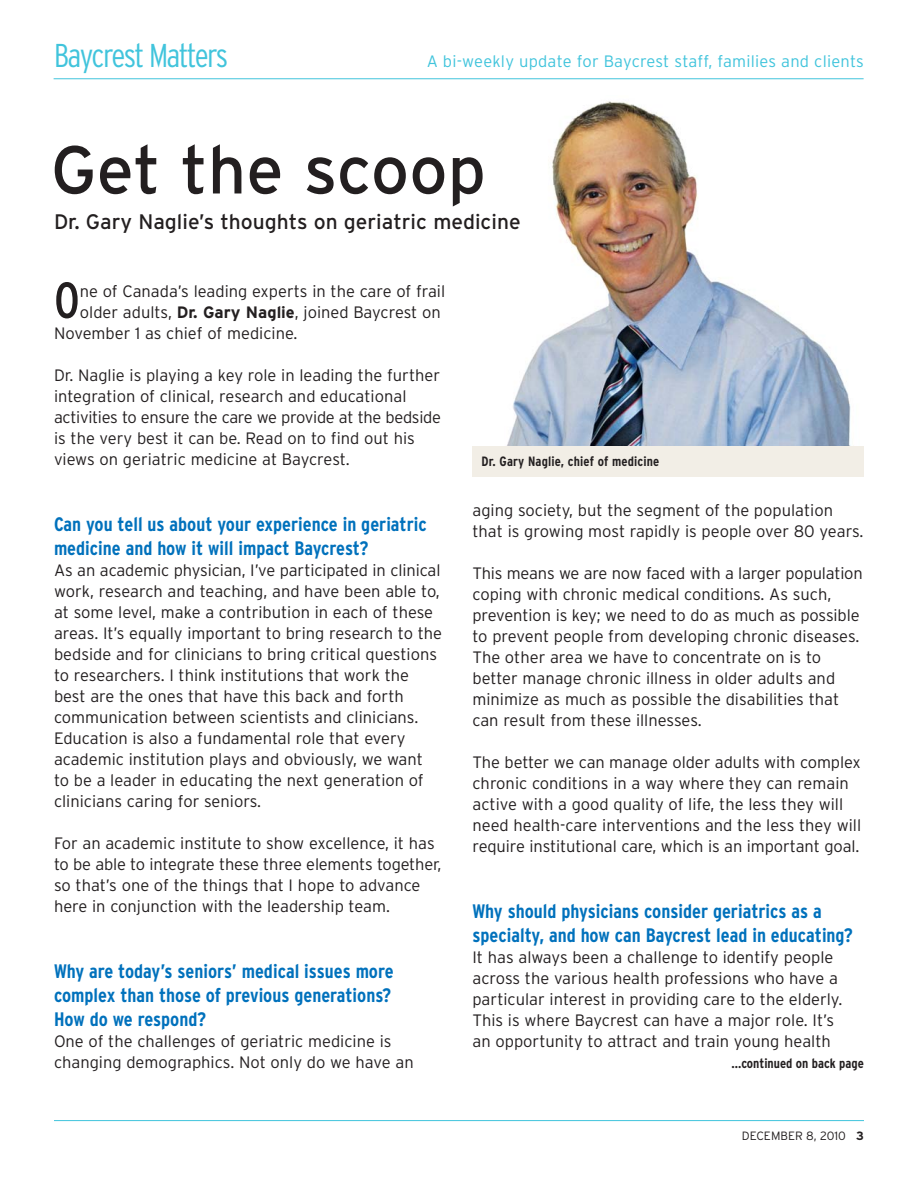
<style>
.page{position:relative;width:918px;height:1188px;background:#fff}
.page>*{position:absolute;margin:0;border:0;box-sizing:border-box;transform-origin:0 0}
.t1{font:67.5px "Interstate";color:#231f20}
.t2{font:condensed 50.55px "Interstate";color:#231f20}
.t3{font:300 condensed 33px "Interstate";letter-spacing:-.05em;color:#41c4dc}
.t4{font:21px "Interstate";color:#231f20}
.t5{font:700 condensed 19.5px/24px "Interstate";color:#0071bc}
.t6{font:300 16.5px/21px "Interstate";color:#231f20}
.t7{font:300 16.5px "Interstate";letter-spacing:.01em;color:#41c4dc}
.t8{font:700 condensed 13.5px "Interstate";letter-spacing:.01em;color:#231f20}
.t9{font:300 12px "Interstate";color:#231f20}
.s1{font-weight:700}
</style>
<div class="page">
<hr style="left:54px;top:1120px;width:810px;height:1px;background:#41c4dc">
<hr style="left:54px;top:78px;width:810px;height:1px;background:#41c4dc">
<img style="left:504px;top:101px;width:360px;height:346px">
<div style="left:472px;top:447px;width:392px;height:30px;background:#f2eee6"></div>
<h3 class="t3" style="left:54px;top:43px;width:176px">Baycrest Matters</h3>
<p class="t7" style="left:427px;top:55px;width:439px">A bi-weekly update for Baycrest staff, families and clients</p>
<h1 class="t1" style="left:51px;top:144px;width:437px">Get the scoop</h1>
<p class="t4" style="left:54px;top:214px;width:468px">Dr. Gary Naglie’s thoughts on geriatric medicine</p>
<h2 class="t2" style="left:54px;top:281px;width:27px">O</h2>
<p class="t6" style="left:80px;top:282px;width:367px">ne of Canada’s leading experts in the care of frail</p>
<p class="t6" style="left:80px;top:303px;width:362px">older adults, <span class="s1">Dr. Gary Naglie</span>, joined Baycrest on</p>
<p class="t6" style="left:54px;top:324px;width:245px">November 1 as chief of medicine.</p>
<p class="t6" style="left:54px;top:366px;width:388px">Dr. Naglie is playing a key role in leading the further integration of clinical, research and educational activities to ensure the care we provide at the bedside is the very best it can be. Read on to find out his views on geriatric medicine at Baycrest.</p>
<p class="t5" style="left:54px;top:514px;width:374px">Can you tell us about your experience in geriatric medicine and how it will impact Baycrest?</p>
<p class="t6" style="left:54px;top:561px;width:390px">As an academic physician, I’ve participated in clinical work, research and teaching, and have been able to, at some level, make a contribution in each of these areas. It’s equally important to bring research to the bedside and for clinicians to bring critical questions to researchers. I think institutions that work the best are the ones that have this back and forth communication between scientists and clinicians.<br>Education is also a fundamental role that every academic institution plays and obviously, we want to be a leader in educating the next generation of clinicians caring for seniors.</p>
<p class="t6" style="left:54px;top:834px;width:389px">For an academic institute to show excellence, it has to be able to integrate these three elements together, so that’s one of the things that I hope to advance here in conjunction with the leadership team.</p>
<p class="t5" style="left:54px;top:961px;width:341px">Why are today’s seniors’ medical issues more complex than those of previous generations?<br>How do we respond?</p>
<p class="t6" style="left:54px;top:1032px;width:361px">One of the challenges of geriatric medicine is changing demographics. Not only do we have an</p>
<p class="t8" style="left:482px;top:456px;width:179px">Dr. Gary Naglie, chief of medicine</p>
<p class="t6" style="left:472px;top:501px;width:393px">aging society, but the segment of the population that is growing most rapidly is people over 80 years.</p>
<p class="t6" style="left:472px;top:564px;width:392px">This means we are now faced with a larger population coping with chronic medical conditions. As such, prevention is key; we need to do as much as possible to prevent people from developing chronic diseases.<br>The other area we have to concentrate on is to better manage chronic illness in older adults and minimize as much as possible the disabilities that can result from these illnesses.</p>
<p class="t6" style="left:472px;top:753px;width:390px">The better we can manage older adults with complex chronic conditions in a way where they can remain active with a good quality of life, the less they will need health-care interventions and the less they will require institutional care, which is an important goal.</p>
<p class="t5" style="left:472px;top:900px;width:382px">Why should physicians consider geriatrics as a specialty, and how can Baycrest lead in educating?</p>
<p class="t6" style="left:472px;top:948px;width:371px">It has always been a challenge to identify people across the various health professions who have a particular interest in providing care to the elderly.<br>This is where Baycrest can have a major role. It’s an opportunity to attract and train young health</p>
<p class="t8" style="left:732px;top:1058px;width:134px">...continued on back page</p>
<p class="t9" style="left:742px;top:1132px;width:124px">DECEMBER 8, 2010 <span class="s1">3</span></p>
</div>
